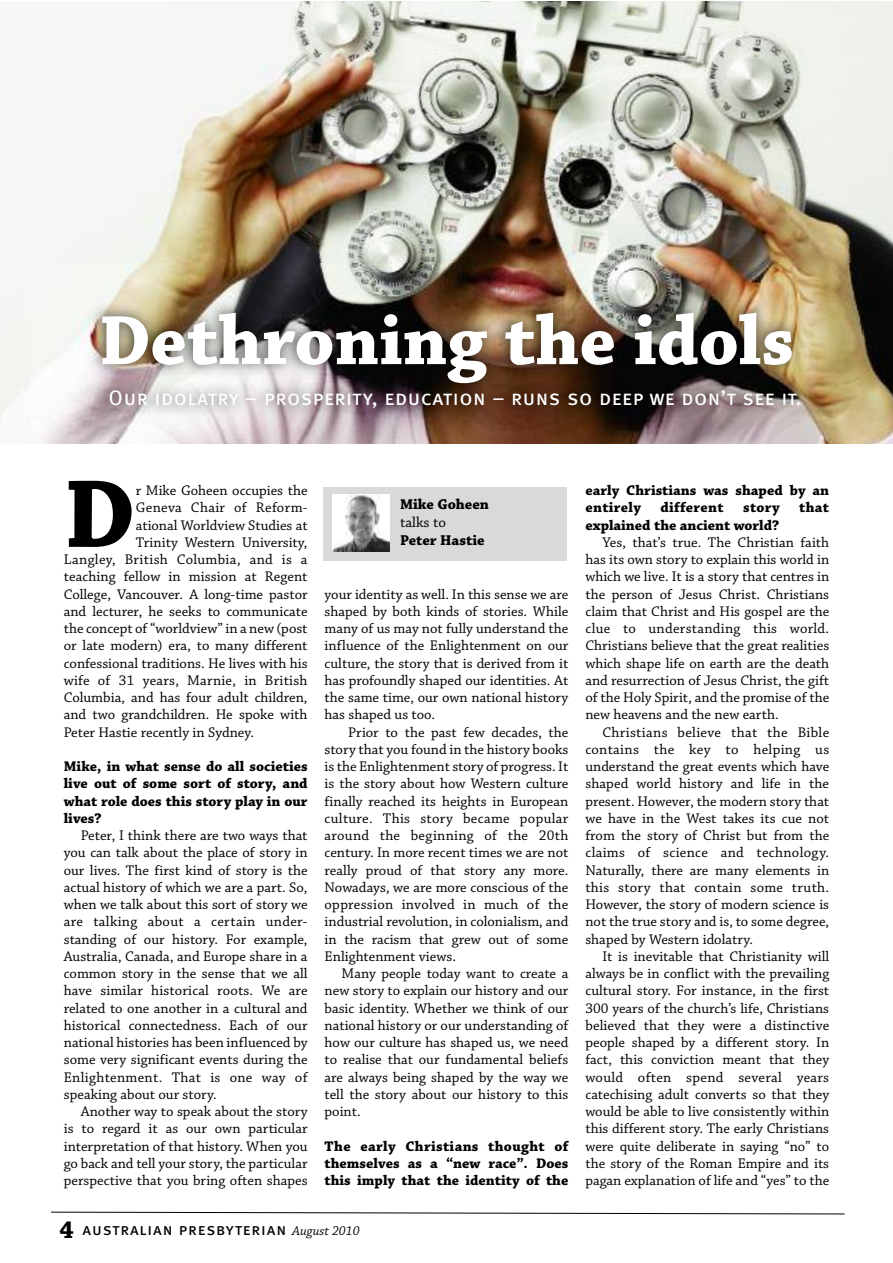
<style>
.page{position:relative;width:893px;height:1263px;background:#fff}
.page>*{position:absolute;margin:0;border:0;box-sizing:border-box;transform-origin:0 0}
.t1{font:700 101.55px "Chaparral Pro";color:#000}
.t2{font:700 73.5px "Chaparral Pro";color:#fff}
.t3{font:21px "Meta Book Caps";letter-spacing:.025em;color:#fff}
.t4{font:16.5px "Meta Book Caps";letter-spacing:.055em;color:#000}
.t5{font:700 15px "Chaparral Pro";color:#000}
.t6{font:15px "Chaparral Pro";color:#000}
.t7{font:14.7px/17.2px "Chaparral Pro";color:#000;text-align:justify}
.t8{font:700 14.7px/17.2px "Chaparral Pro";color:#000;text-align:justify}
.t9{font:14.7px "Chaparral Pro";letter-spacing:.02em;color:#000}
.t10{font:700 14.7px "Chaparral Pro";letter-spacing:.02em;color:#000}
.s1{font-family:"Chaparral Pro";font-weight:700;font-size:25.5px}
.s2{font-family:"Chaparral Pro";font-style:italic;font-size:13.5px}
</style>
<div class="page">
<svg style="left:51px;top:1212px;width:794px;height:2px"></svg>
<div style="left:324px;top:487px;width:243px;height:74px;background:#d9d9d9"></div>
<img style="left:333px;top:494px;width:56px;height:58px">
<img style="left:0;top:1px;width:892px;height:443px">
<img style="left:30px;top:263px;width:833px;height:181px">
<h2 class="t2" style="left:99px;top:298px;width:697px">Dethroning the idols</h2>
<h3 class="t3" style="left:109px;top:386px;width:694px">Our idolatry – prosperity, education – runs so deep we don’t see it.</h3>
<h1 class="t1" style="left:64px;top:455px;width:74px">D</h1>
<p class="t7" style="left:136px;top:482px;width:173px">r Mike Goheen occupies the</p>
<p class="t9" style="left:136px;top:499px;width:173px">Geneva Chair of Reform-</p>
<p class="t7" style="left:136px;top:517px;width:173px">ational Worldview Studies at</p>
<p class="t7" style="left:136px;top:534px;width:173px">Trinity Western University,</p>
<p class="t9" style="left:64px;top:551px;width:245px">Langley, British Columbia, and is a</p>
<p class="t7" style="left:64px;top:569px;width:245px">teaching fellow in mission at Regent</p>
<p class="t7" style="left:64px;top:586px;width:245px">College, Vancouver. A long-time pastor</p>
<p class="t7" style="left:64px;top:603px;width:245px">and lecturer, he seeks to communicate</p>
<p class="t7" style="left:64px;top:620px;width:245px">the concept of “worldview” in a new (post</p>
<p class="t7" style="left:64px;top:638px;width:245px">or late modern) era, to many different</p>
<p class="t7" style="left:64px;top:655px;width:245px">confessional traditions. He lives with his</p>
<p class="t7" style="left:64px;top:672px;width:245px">wife of 31 years, Marnie, in British</p>
<p class="t7" style="left:64px;top:689px;width:245px">Columbia, and has four adult children,</p>
<p class="t7" style="left:64px;top:707px;width:245px">and two grandchildren. He spoke with</p>
<p class="t7" style="left:64px;top:724px;width:192px">Peter Hastie recently in Sydney.</p>
<p class="t8" style="left:64px;top:758px;width:245px">Mike, in what sense do all societies live out of some sort of story, and what role does this story play in our lives?</p>
<p class="t7" style="left:64px;top:827px;width:245px;text-indent:17px">Peter, I think there are two ways that you can talk about the place of story in our lives. The first kind of story is the actual history of which we are a part. So, when we talk about this sort of story we are talking about a certain under&shy;standing of our history. For example, Australia, Canada, and Europe share in a common story in the sense that we all have similar historical roots. We are related to one another in a cultural and historical connectedness. Each of our national histories has been influenced by some very significant events during the Enlightenment. That is one way of speaking about our story.</p>
<p class="t7" style="left:64px;top:1103px;width:245px;text-indent:17px">Another way to speak about the story is to regard it as our own particular interpretation of that history. When you go back and tell your story, the particular perspective that you bring often shapes</p>
<p class="t5" style="left:400px;top:495px;width:90px">Mike Goheen</p>
<p class="t6" style="left:400px;top:514px;width:47px">talks to</p>
<p class="t5" style="left:400px;top:531px;width:86px">Peter Hastie</p>
<p class="t7" style="left:325px;top:586px;width:245px">your identity as well. In this sense we are shaped by both kinds of stories. While many of us may not fully understand the influence of the Enlightenment on our culture, the story that is derived from it has profoundly shaped our identities. At the same time, our own national history has shaped us too.</p>
<p class="t7" style="left:325px;top:724px;width:245px;text-indent:24px">Prior to the past few decades, the story that you found in the history books is the Enlightenment story of progress. It is the story about how Western culture finally reached its heights in European culture. This story became popular around the beginning of the 20th century. In more recent times we are not really proud of that story any more.<br>Nowadays, we are more conscious of the oppression involved in much of the industrial revolution, in colonialism, and in the racism that grew out of some Enlightenment views.</p>
<p class="t7" style="left:325px;top:965px;width:245px;text-indent:17px">Many people today want to create a new story to explain our history and our basic identity. Whether we think of our national history or our understanding of how our culture has shaped us, we need to realise that our fundamental beliefs are always being shaped by the way we tell the story about our history to this point.</p>
<p class="t8" style="left:325px;top:1138px;width:245px">The early Christians thought of themselves as a “new race”. Does this imply that the identity of the</p>
<p class="t4" style="left:60px;top:1220px;width:302px"><span class="s1">4</span> australian presbyterian <span class="s2">August 2010</span></p>
<p class="t8" style="left:585px;top:482px;width:245px">early Christians was shaped by an entirely</p>
<p class="t10" style="left:660px;top:499px;width:65px">different</p>
<p class="t8" style="left:743px;top:500px;width:38px">story</p>
<p class="t8" style="left:799px;top:500px;width:31px">that</p>
<p class="t8" style="left:585px;top:517px;width:195px">explained the ancient world?</p>
<p class="t7" style="left:585px;top:534px;width:245px;text-indent:17px">Yes, that’s true. The Christian faith has its own story to explain this world in which we live. It is a story that centres in the person of Jesus Christ. Christians claim that Christ and His gospel are the clue to understanding this world.<br>Christians believe that the great realities which shape life on earth are the death and resurrection of Jesus Christ, the gift of the Holy Spirit, and the promise of the new heavens and the new earth.</p>
<p class="t7" style="left:585px;top:724px;width:245px;text-indent:17px">Christians believe that the Bible contains the key to helping us understand the great events which have shaped world history and life in the present. However, the modern story that we have in the West takes its cue not from the story of Christ but from the claims of science and technology.<br>Naturally, there are many elements in this story that contain some truth.<br>However, the story of modern science is not the true story and is, to some degree, shaped by Western idolatry.</p>
<p class="t7" style="left:585px;top:948px;width:245px;text-indent:17px">It is inevitable that Christianity will always be in conflict with the prevailing cultural story. For instance, in the first 300 years of the church’s life, Christians believed that they were a distinctive people shaped by a different story. In fact, this conviction meant that they would often spend several years catechising adult converts so that they would be able to live consistently within this different story. The early Christians were quite deliberate in saying “no” to the story of the Roman Empire and its pagan explanation of life and “yes” to the</p>
</div>
